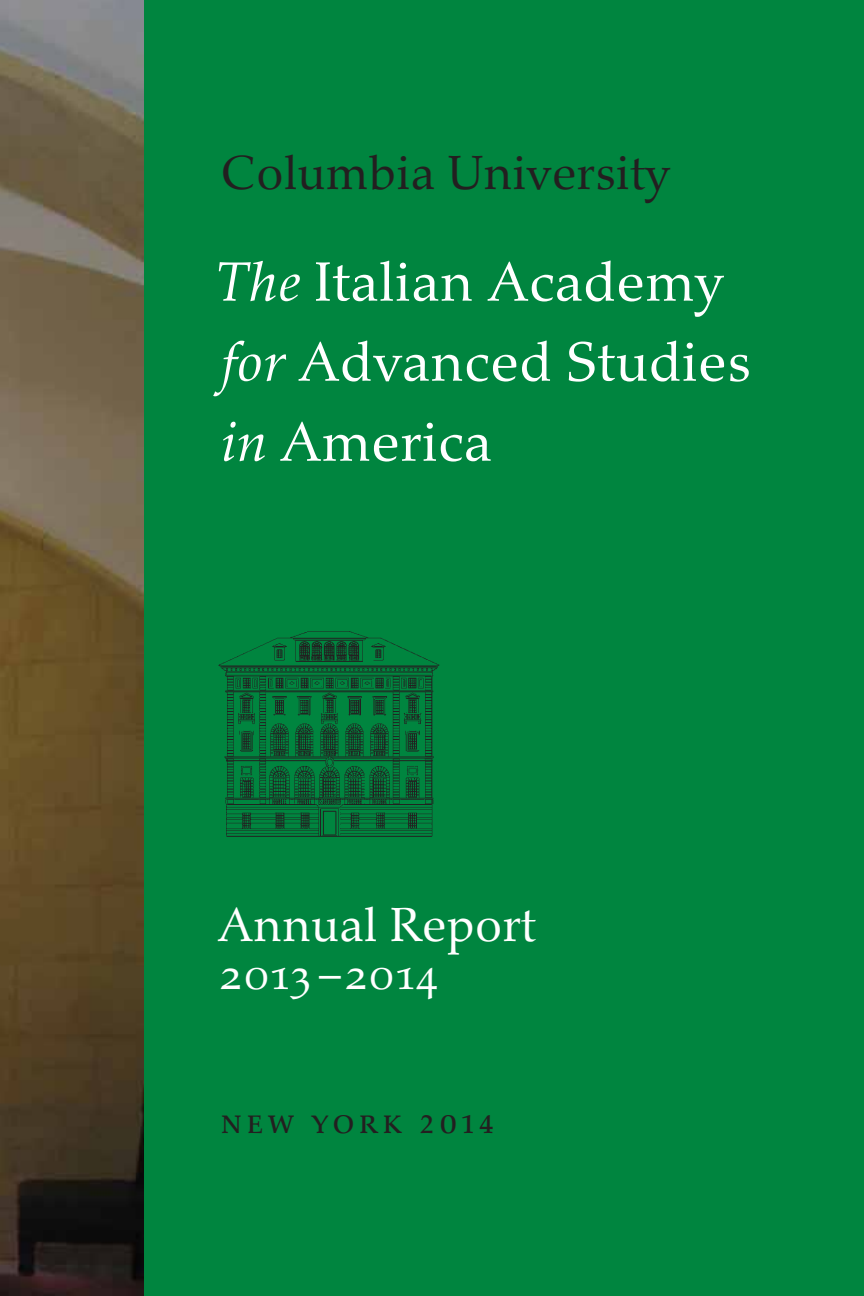
<style>
.page{position:relative;width:864px;height:1296px;background:#fff}
.page>*{position:absolute;margin:0;border:0;box-sizing:border-box;transform-origin:0 0}
.t1{font:56px/80px "Palatino Nova";color:#fff}
.t2{font:48px "Palatino Nova";color:#231f20}
.t3{font:48px "Palatino Nova";color:#fff}
.t4{font:44px "Palatino Nova";color:#fff}
.t5{font:36px "Palatino Nova";color:#231f20}
.s1{font-style:italic}
</style>
<div class="page">
<div style="left:120px;top:0;width:744px;height:1296px;background:#00853f"></div>
<img style="left:0;top:0;width:144px;height:1296px">
<img style="left:218px;top:631px;width:222px;height:206px">
<p class="t2" style="left:221px;top:144px;width:451px">Columbia University</p>
<p class="t1" style="left:216px;top:243px;width:536px"><span class="s1">The</span> Italian Academy <span class="s1">for</span> Advanced Studies <span class="s1">in</span> America</p>
<p class="t3" style="left:218px;top:896px;width:320px">Annual Report</p>
<p class="t4" style="left:219px;top:948px;width:221px">2013–2014</p>
<p class="t5" style="left:220px;top:1099px;width:275px">New York 2014</p>
</div>
